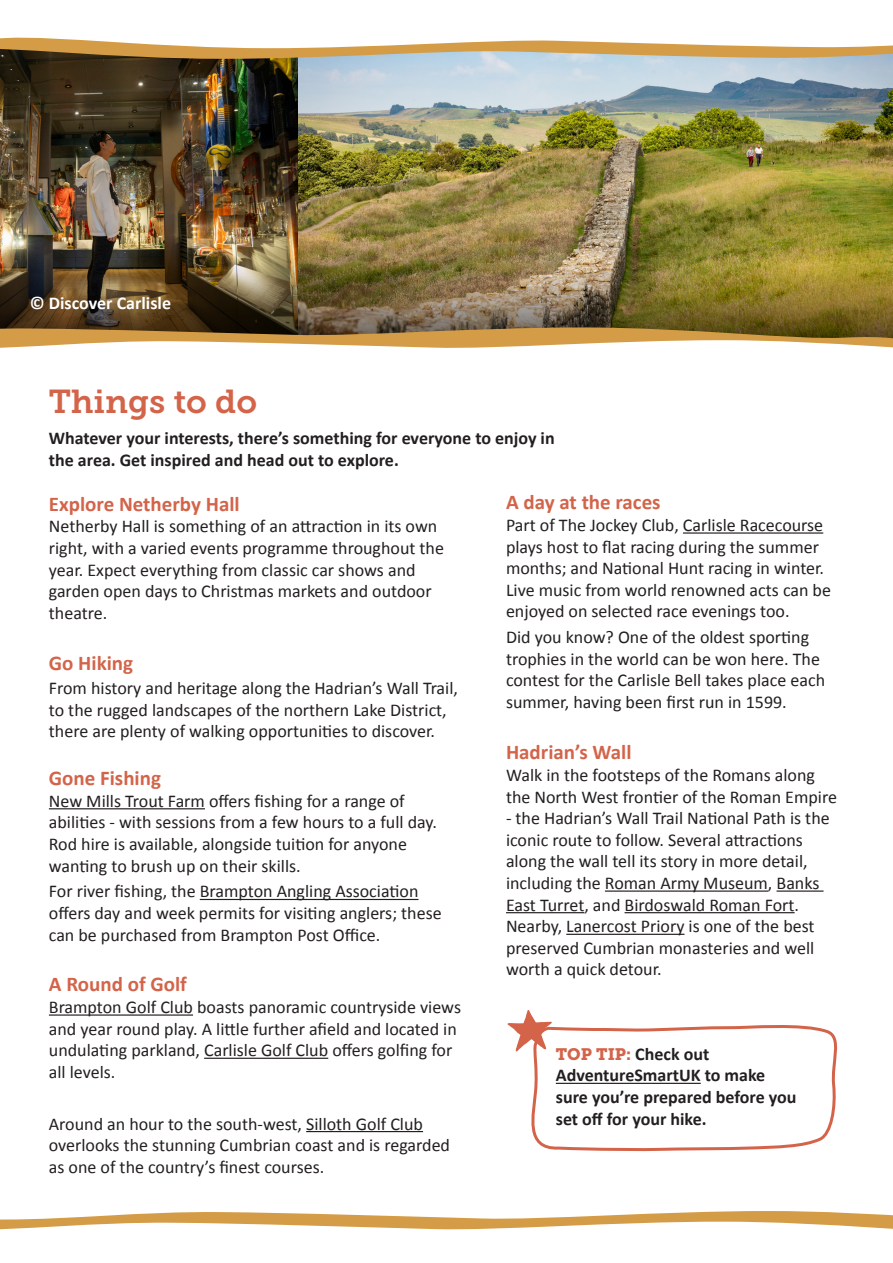
<style>
.page{position:relative;width:893px;height:1263px;background:#fff}
.page>*{position:absolute;margin:0;border:0;box-sizing:border-box;transform-origin:0 0}
.Days_-_Title{font:33px "Museo Slab 700";color:#d3644a}
.Days_-_Venue_Name{font:700 21px "Calibri";color:#d3644a}
.Days_-_Body_Text{font:18px/21.6px "Calibri";color:#231f20}
.Days_-_Intro{font:700 18px/22.5px "Calibri";color:#231f20}
.Top_Tip_-_Body_Text{font:700 18px/21.6px "Calibri";color:#231f20}
.t1{font:700 18px "Calibri";color:#fff}
.s1{font-family:"Museo Slab 900";font-weight:400;font-size:16.5px;color:#d3644a}
</style>
<div class="page">
<img style="left:0;top:59px;width:893px;height:187px">
<img style="left:0;top:246px;width:893px;height:81px">
<svg style="left:0;top:327px;width:893px;height:13px;background:#9f7735"></svg>
<svg style="left:0;top:340px;width:893px;height:8px"></svg>
<svg style="left:0;top:48px;width:893px;height:11px;background:#bb9d68"></svg>
<svg style="left:0;top:37px;width:893px;height:11px"></svg>
<svg style="left:0;top:1211px;width:893px;height:11px;fill:#d49c46"></svg>
<svg style="left:0;top:1222px;width:893px;height:8px"></svg>
<hr style="left:49px;top:808px;width:156px;height:1px;background:#231f20">
<hr style="left:200px;top:899px;width:218px;height:1px;background:#231f20">
<hr style="left:49px;top:1014px;width:144px;height:2px;background:#231f20">
<hr style="left:204px;top:1058px;width:124px;height:1px;background:#231f20">
<hr style="left:306px;top:1131px;width:117px;height:1px;background:#231f20">
<hr style="left:683px;top:532px;width:140px;height:2px;background:#231f20">
<hr style="left:605px;top:890px;width:163px;height:2px;background:#231f20">
<hr style="left:776px;top:890px;width:47px;height:2px;background:#231f20">
<hr style="left:506px;top:912px;width:78px;height:1px;background:#231f20">
<hr style="left:625px;top:912px;width:170px;height:1px;background:#231f20">
<hr style="left:566px;top:934px;width:118px;height:1px;background:#231f20">
<svg style="left:507px;top:1010px;width:331px;height:142px"></svg>
<hr style="left:556px;top:1083px;width:145px;height:1px;background:#231f20">
<p class="t1" style="left:30px;top:291px;width:143px">© Discover Carlisle</p>
<p class="Days_-_Title" style="left:49px;top:382px;width:210px">Things to do</p>
<p class="Days_-_Intro" style="left:49px;top:426px;width:507px">Whatever your interests, there’s something for everyone to enjoy in the area. Get inspired and head out to explore.</p>
<p class="Days_-_Venue_Name" style="left:506px;top:488px;width:156px">A day at the races</p>
<p class="Days_-_Body_Text" style="left:506px;top:514px;width:326px">Part of The Jockey Club, Carlisle Racecourse plays host to flat racing during the summer months; and National Hunt racing in winter.<br>Live music from world renowned acts can be enjoyed on selected race evenings too.</p>
<p class="Days_-_Body_Text" style="left:506px;top:626px;width:321px">Did you know? One of the oldest sporting trophies in the world can be won here. The contest for the Carlisle Bell takes place each summer, having been first run in 1599.</p>
<p class="Days_-_Venue_Name" style="left:506px;top:738px;width:127px">Hadrian’s Wall</p>
<p class="Days_-_Body_Text" style="left:506px;top:764px;width:333px">Walk in the footsteps of the Romans along the North West frontier of the Roman Empire</p>
<p class="Days_-_Body_Text" style="left:506px;top:807px;width:325px">- the Hadrian’s Wall Trail National Path is the iconic route to follow. Several attractions along the wall tell its story in more detail, including the Roman Army Museum, Banks East Turret, and Birdoswald Roman Fort.<br>Nearby, Lanercost Priory is one of the best preserved Cumbrian monasteries and well worth a quick detour.</p>
<p class="Days_-_Venue_Name" style="left:49px;top:489px;width:192px">Explore Netherby Hall</p>
<p class="Days_-_Body_Text" style="left:49px;top:515px;width:397px">Netherby Hall is something of an attraction in its own right, with a varied events programme throughout the year. Expect everything from classic car shows and garden open days to Christmas markets and outdoor theatre.</p>
<p class="Days_-_Venue_Name" style="left:49px;top:648px;width:86px">Go Hiking</p>
<p class="Days_-_Body_Text" style="left:49px;top:677px;width:411px">From history and heritage along the Hadrian’s Wall Trail, to the rugged landscapes of the northern Lake District, there are plenty of walking opportunities to discover.</p>
<p class="Days_-_Venue_Name" style="left:49px;top:763px;width:114px">Gone Fishing</p>
<p class="Days_-_Body_Text" style="left:49px;top:789px;width:390px">New Mills Trout Farm offers fishing for a range of abilities - with sessions from a few hours to a full day.<br>Rod hire is available, alongside tuition for anyone wanting to brush up on their skills.</p>
<p class="Days_-_Body_Text" style="left:49px;top:880px;width:394px">For river fishing, the Brampton Angling Association offers day and week permits for visiting anglers; these can be purchased from Brampton Post Office.</p>
<p class="Days_-_Venue_Name" style="left:49px;top:969px;width:139px">A Round of Golf</p>
<p class="Days_-_Body_Text" style="left:49px;top:996px;width:414px">Brampton Golf Club boasts panoramic countryside views and year round play. A little further afield and located in undulating parkland, Carlisle Golf Club offers golfing for all levels.</p>
<p class="Days_-_Body_Text" style="left:49px;top:1112px;width:403px">Around an hour to the south-west, Silloth Golf Club overlooks the stunning Cumbrian coast and is regarded as one of the country’s finest courses.</p>
<p class="Top_Tip_-_Body_Text" style="left:556px;top:1042px;width:242px"><span class="s1">TOP TIP:</span> Check out<br>AdventureSmartUK to make sure you’re prepared before you set off for your hike.</p>
</div>
